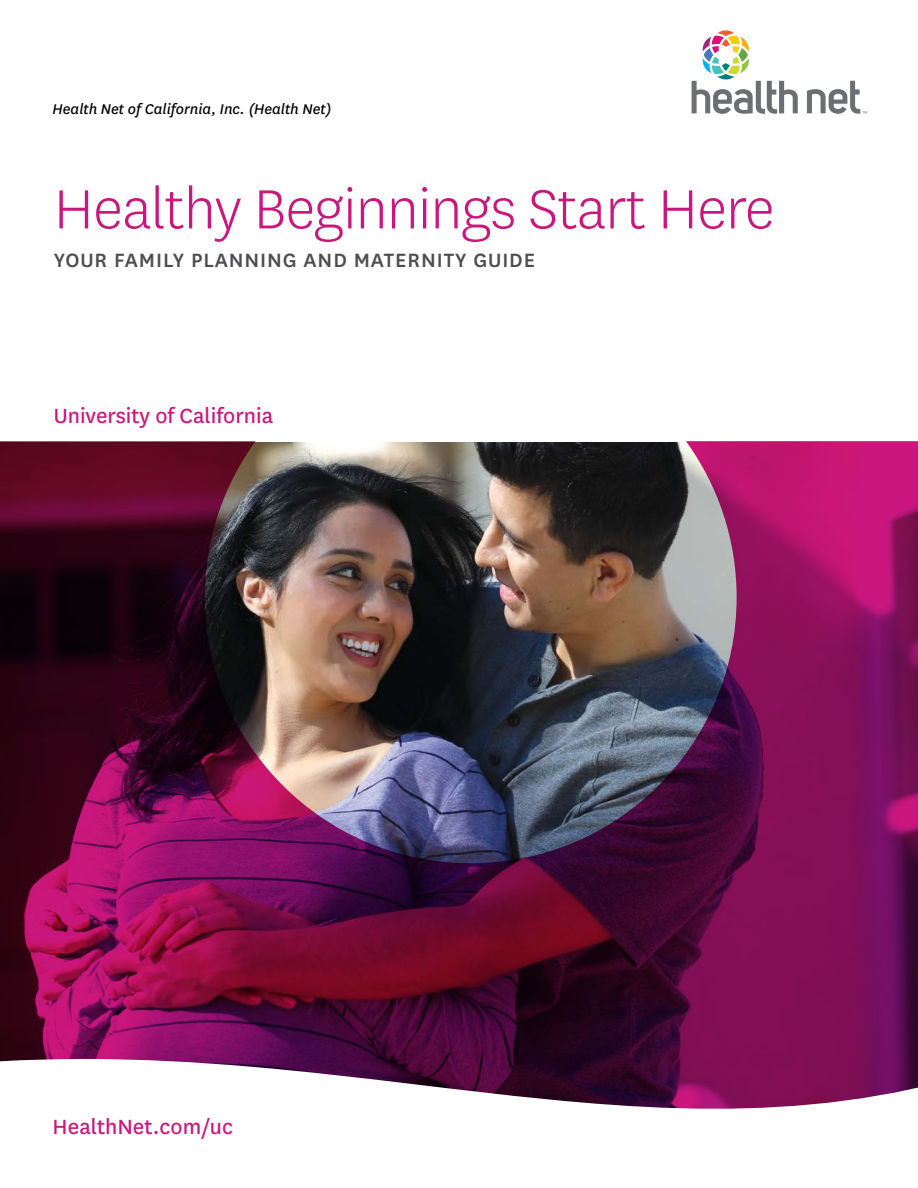
<style>
.page{position:relative;width:918px;height:1188px;background:#fff}
.page>*{position:absolute;margin:0;border:0;box-sizing:border-box;transform-origin:0 0}
.t1{font:300 64.5px "Centene Sans";letter-spacing:-.01em;color:#cb177d}
.t2{font:24px "Centene Sans";color:#cb177d}
.t3{font:500 22.5px "Centene Sans";letter-spacing:.04em;color:#4d4d4f}
.t4{font:italic 16.5px "Centene Sans";color:#000}
</style>
<div class="page">
<svg style="left:692px;top:30px;width:106px;height:84px"></svg>
<svg style="left:807px;top:81px;width:60px;height:33px"></svg>
<img style="left:0;top:441px;width:918px;height:618px">
<svg style="left:0;top:1059px;width:918px;height:50px"></svg>
<p class="t4" style="left:53px;top:98px;width:280px">Health Net of California, Inc. (Health Net)</p>
<h1 class="t1" style="left:54px;top:169px;width:722px">Healthy Beginnings Start Here</h1>
<h1 class="t3" style="left:54px;top:245px;width:483px">YOUR FAMILY PLANNING AND MATERNITY GUIDE</h1>
<p class="t2" style="left:54px;top:400px;width:221px">University of California</p>
<p class="t2" style="left:53px;top:1111px;width:182px">HealthNet.com/uc</p>
</div>
